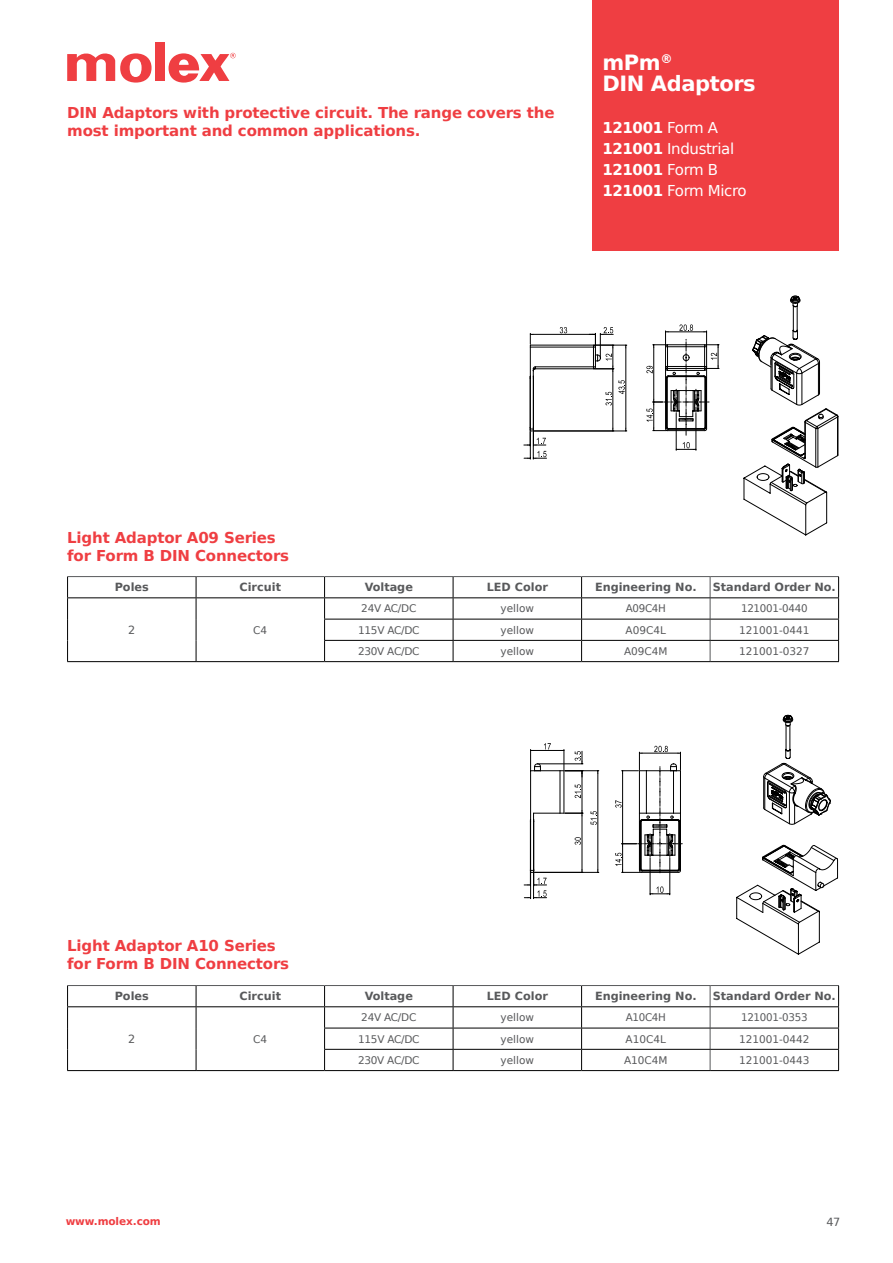
<style>
.page{position:relative;width:893px;height:1263px;background:#fff}
.page>*{position:absolute;margin:0;border:0;box-sizing:border-box;transform-origin:0 0}
.t1{font:700 21px/21px "Bitstream Vera Sans";letter-spacing:-.02em;color:#fff}
.t2{font:700 15px/18px "Bitstream Vera Sans";letter-spacing:-.01em;color:#ef3e42}
.t3{font:15px/21px "Bitstream Vera Sans";letter-spacing:-.025em;color:#fff}
.t4{font:700 11.25px "Bitstream Vera Sans";color:#58595b}
.t5{font:11.25px "Bitstream Vera Sans";color:#58595b}
.t6{font:10.5px "Bitstream Vera Sans";color:#58595b}
.t7{font:10.5px "Bitstream Vera Sans";letter-spacing:-.025em;color:#58595b}
.t8{font:700 10.5px "Bitstream Vera Sans";color:#ef3e42}
.s1{font-weight:700}
</style>
<div class="page">
<div style="left:155px;top:42px;width:10px;height:39px;background:#ef3e42"></div>
<svg style="left:67px;top:53px;width:85px;height:30px"></svg>
<svg style="left:169px;top:53px;width:67px;height:30px"></svg>
<div style="left:592px;top:0;width:247px;height:251px;background:#ef3e42"></div>
<hr style="left:67px;top:576px;width:129px;height:1px;background:#58595b">
<hr style="left:196px;top:576px;width:129px;height:1px;background:#58595b">
<hr style="left:325px;top:576px;width:128px;height:1px;background:#58595b">
<hr style="left:453px;top:576px;width:129px;height:1px;background:#58595b">
<hr style="left:582px;top:576px;width:128px;height:1px;background:#58595b">
<hr style="left:710px;top:576px;width:129px;height:1px;background:#58595b">
<svg style="left:710px;top:577px;width:1px;height:84px"></svg>
<hr style="left:67px;top:597px;width:129px;height:1px;background:#000">
<hr style="left:196px;top:597px;width:129px;height:1px;background:#000">
<hr style="left:325px;top:597px;width:128px;height:1px;background:#000">
<hr style="left:453px;top:597px;width:129px;height:1px;background:#000">
<hr style="left:582px;top:597px;width:128px;height:1px;background:#000">
<hr style="left:710px;top:597px;width:129px;height:1px;background:#000">
<hr style="left:324px;top:619px;width:129px;height:1px;background:#000">
<hr style="left:453px;top:619px;width:129px;height:1px;background:#000">
<hr style="left:582px;top:619px;width:128px;height:1px;background:#000">
<hr style="left:710px;top:619px;width:129px;height:1px;background:#000">
<svg style="left:67px;top:577px;width:1px;height:84px"></svg>
<svg style="left:196px;top:577px;width:1px;height:84px"></svg>
<hr style="left:324px;top:640px;width:129px;height:1px;background:#000">
<svg style="left:324px;top:577px;width:1px;height:84px"></svg>
<hr style="left:453px;top:640px;width:129px;height:1px;background:#000">
<svg style="left:453px;top:577px;width:1px;height:84px"></svg>
<hr style="left:582px;top:640px;width:128px;height:1px;background:#000">
<svg style="left:581px;top:577px;width:1px;height:84px"></svg>
<hr style="left:710px;top:640px;width:129px;height:1px;background:#000">
<svg style="left:838px;top:577px;width:1px;height:84px"></svg>
<hr style="left:67px;top:661px;width:129px;height:1px;background:#000">
<hr style="left:196px;top:661px;width:129px;height:1px;background:#000">
<hr style="left:325px;top:661px;width:128px;height:1px;background:#000">
<hr style="left:453px;top:661px;width:129px;height:1px;background:#000">
<hr style="left:582px;top:661px;width:128px;height:1px;background:#000">
<hr style="left:710px;top:661px;width:129px;height:1px;background:#000">
<hr style="left:67px;top:985px;width:129px;height:1px;background:#58595b">
<hr style="left:196px;top:985px;width:129px;height:1px;background:#58595b">
<hr style="left:325px;top:985px;width:128px;height:1px;background:#58595b">
<hr style="left:453px;top:985px;width:129px;height:1px;background:#58595b">
<hr style="left:582px;top:985px;width:128px;height:1px;background:#58595b">
<hr style="left:710px;top:985px;width:129px;height:1px;background:#58595b">
<svg style="left:710px;top:986px;width:1px;height:84px"></svg>
<hr style="left:67px;top:1006px;width:129px;height:1px;background:#000">
<hr style="left:196px;top:1006px;width:129px;height:1px;background:#000">
<hr style="left:325px;top:1006px;width:128px;height:1px;background:#000">
<hr style="left:453px;top:1006px;width:129px;height:1px;background:#000">
<hr style="left:582px;top:1006px;width:128px;height:1px;background:#000">
<hr style="left:710px;top:1006px;width:129px;height:1px;background:#000">
<hr style="left:324px;top:1028px;width:129px;height:1px;background:#000">
<hr style="left:453px;top:1028px;width:129px;height:1px;background:#000">
<hr style="left:582px;top:1028px;width:128px;height:1px;background:#000">
<hr style="left:710px;top:1028px;width:129px;height:1px;background:#000">
<svg style="left:67px;top:986px;width:1px;height:84px"></svg>
<svg style="left:196px;top:986px;width:1px;height:84px"></svg>
<hr style="left:324px;top:1049px;width:129px;height:1px;background:#000">
<svg style="left:324px;top:986px;width:1px;height:84px"></svg>
<hr style="left:453px;top:1049px;width:129px;height:1px;background:#000">
<svg style="left:453px;top:986px;width:1px;height:84px"></svg>
<hr style="left:582px;top:1049px;width:128px;height:1px;background:#000">
<svg style="left:581px;top:986px;width:1px;height:84px"></svg>
<hr style="left:710px;top:1049px;width:129px;height:1px;background:#000">
<svg style="left:838px;top:986px;width:1px;height:84px"></svg>
<hr style="left:67px;top:1070px;width:129px;height:1px;background:#000">
<hr style="left:196px;top:1070px;width:129px;height:1px;background:#000">
<hr style="left:325px;top:1070px;width:128px;height:1px;background:#000">
<hr style="left:453px;top:1070px;width:129px;height:1px;background:#000">
<hr style="left:582px;top:1070px;width:128px;height:1px;background:#000">
<hr style="left:710px;top:1070px;width:129px;height:1px;background:#000">
<svg style="left:523px;top:324px;width:197px;height:136px"></svg>
<svg style="left:743px;top:295px;width:96px;height:241px"></svg>
<svg style="left:523px;top:743px;width:160px;height:156px"></svg>
<svg style="left:736px;top:714px;width:103px;height:241px"></svg>
<h2 class="t2" style="left:67px;top:104px;width:489px">DIN Adaptors with protective circuit. The range covers the most important and common applications.</h2>
<h1 class="t1" style="left:602px;top:52px;width:155px">mPm<sup>®<br></sup>DIN Adaptors</h1>
<h2 class="t3" style="left:602px;top:117px;width:146px"><span class="s1">121001</span> Form A<br><span class="s1">121001</span> Industrial<br><span class="s1">121001</span> Form B<br><span class="s1">121001</span> Form Micro</h2>
<h2 class="t2" style="left:67px;top:529px;width:224px">Light Adaptor A09 Series for Form B DIN Connectors</h2>
<p class="t4" style="left:115px;top:581px;width:36px">Poles</p>
<p class="t4" style="left:240px;top:581px;width:43px">Circuit</p>
<p class="t4" style="left:365px;top:581px;width:50px">Voltage</p>
<p class="t4" style="left:487px;top:581px;width:9px">LED</p>
<p class="t4" style="left:515px;top:581px;width:35px">Color</p>
<p class="t4" style="left:595px;top:581px;width:103px">Engineering No.</p>
<p class="t4" style="left:713px;top:581px;width:124px">Standard Order No.</p>
<p class="t5" style="left:128px;top:624px;width:9px">2</p>
<p class="t6" style="left:253px;top:624px;width:16px">C4</p>
<p class="t6" style="left:361px;top:603px;width:57px">24V AC/DC</p>
<p class="t6" style="left:501px;top:603px;width:35px">yellow</p>
<p class="t6" style="left:626px;top:603px;width:42px">A09C4H</p>
<p class="t7" style="left:741px;top:603px;width:68px">121001-0440</p>
<p class="t6" style="left:358px;top:624px;width:63px">115V AC/DC</p>
<p class="t6" style="left:501px;top:624px;width:35px">yellow</p>
<p class="t6" style="left:626px;top:624px;width:42px">A09C4L</p>
<p class="t6" style="left:739px;top:624px;width:72px">121001-0441</p>
<p class="t6" style="left:358px;top:645px;width:63px">230V AC/DC</p>
<p class="t6" style="left:501px;top:645px;width:35px">yellow</p>
<p class="t6" style="left:624px;top:645px;width:45px">A09C4M</p>
<p class="t6" style="left:739px;top:645px;width:70px">121001-0327</p>
<h2 class="t2" style="left:67px;top:937px;width:224px">Light Adaptor A10 Series for Form B DIN Connectors</h2>
<p class="t4" style="left:115px;top:990px;width:36px">Poles</p>
<p class="t4" style="left:240px;top:990px;width:43px">Circuit</p>
<p class="t4" style="left:365px;top:990px;width:50px">Voltage</p>
<p class="t4" style="left:487px;top:990px;width:9px">LED</p>
<p class="t4" style="left:515px;top:990px;width:35px">Color</p>
<p class="t4" style="left:595px;top:990px;width:103px">Engineering No.</p>
<p class="t4" style="left:713px;top:990px;width:124px">Standard Order No.</p>
<p class="t5" style="left:128px;top:1032px;width:9px">2</p>
<p class="t6" style="left:253px;top:1033px;width:16px">C4</p>
<p class="t6" style="left:361px;top:1012px;width:57px">24V AC/DC</p>
<p class="t6" style="left:501px;top:1012px;width:35px">yellow</p>
<p class="t6" style="left:626px;top:1012px;width:42px">A10C4H</p>
<p class="t7" style="left:741px;top:1012px;width:68px">121001-0353</p>
<p class="t6" style="left:358px;top:1033px;width:63px">115V AC/DC</p>
<p class="t6" style="left:501px;top:1033px;width:35px">yellow</p>
<p class="t6" style="left:626px;top:1033px;width:42px">A10C4L</p>
<p class="t6" style="left:739px;top:1033px;width:72px">121001-0442</p>
<p class="t6" style="left:358px;top:1054px;width:63px">230V AC/DC</p>
<p class="t6" style="left:501px;top:1054px;width:35px">yellow</p>
<p class="t6" style="left:624px;top:1054px;width:45px">A10C4M</p>
<p class="t6" style="left:739px;top:1054px;width:72px">121001-0443</p>
<p class="t8" style="left:66px;top:1216px;width:97px">www.molex.com</p>
<p class="t5" style="left:827px;top:1215px;width:8px">47</p>
</div>
